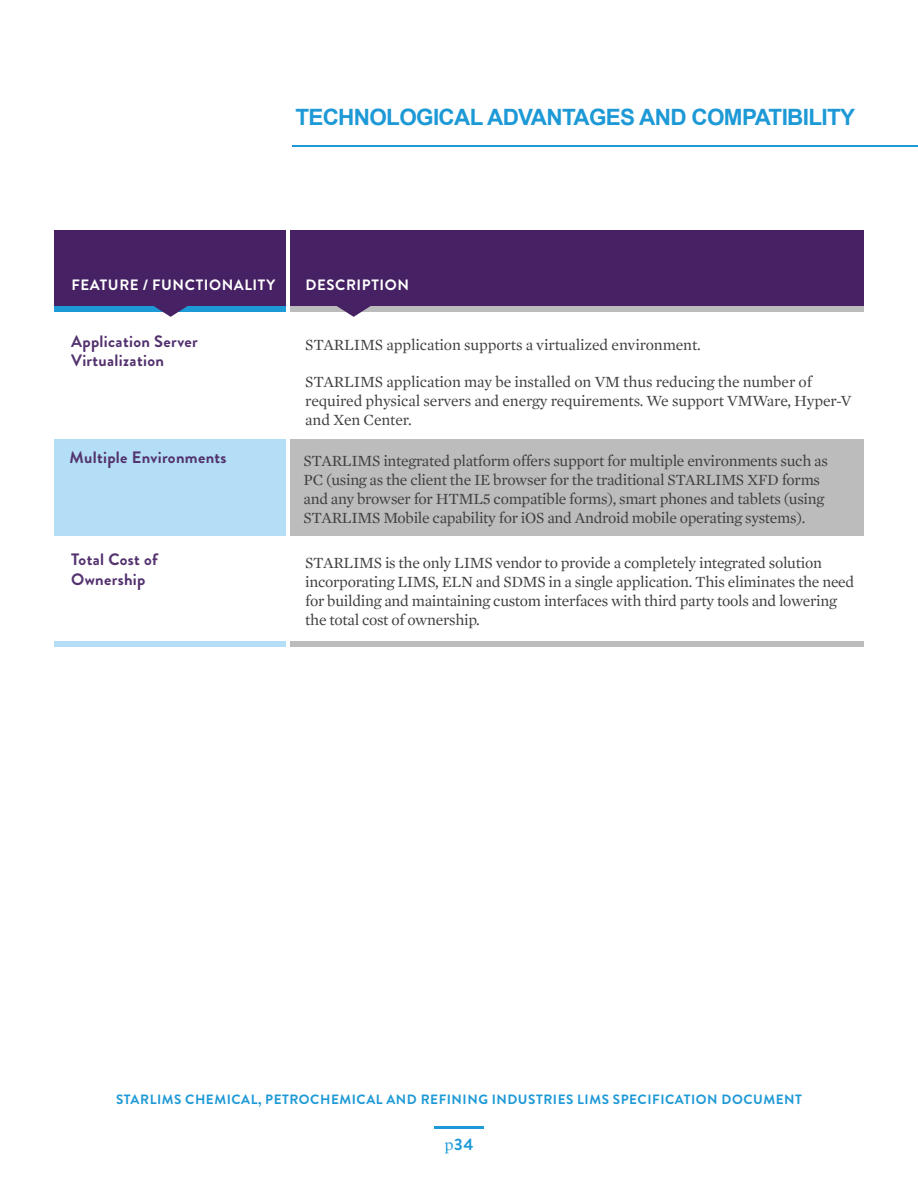
<style>
.page{position:relative;width:918px;height:1188px;background:#fff}
.page>*{position:absolute;margin:0;border:0;box-sizing:border-box;transform-origin:0 0}
.t1{font:700 22.5px "Arial";letter-spacing:-.03em;color:#1d99d6}
.t2{font:700 16.5px/19.8px "Brandon Grotesque";letter-spacing:.02em;color:#53326e}
.t3{font:700 16.5px "Brandon Grotesque";color:#1d99d6}
.t4{font:15.75px/18.9px "Mercury Text G1";letter-spacing:-.02em;color:#3e3e3f}
.t5{font:700 15px "Brandon Grotesque";letter-spacing:.04em;color:#fff}
.t6{font:700 13.5px "Brandon Grotesque";letter-spacing:.04em;color:#1d99d6}
.s1{font-family:"Mercury Text G1";font-weight:400}
</style>
<div class="page">
<hr style="left:434px;top:1126px;width:50px;height:3px;background:#1d99d6">
<div style="left:54px;top:440px;width:231px;height:96px;background:#b3def5"></div>
<div style="left:290px;top:440px;width:574px;height:96px;background:#bdbcbc"></div>
<div style="left:54px;top:641px;width:231px;height:6px;background:#b3def5"></div>
<div style="left:290px;top:641px;width:574px;height:6px;background:#bdbcbc"></div>
<div style="left:54px;top:236px;width:231px;height:76px;background:#1d99d6"></div>
<div style="left:290px;top:236px;width:574px;height:76px;background:#bdbcbc"></div>
<div style="left:290px;top:230px;width:574px;height:76px;background:#462264"></div>
<svg style="left:337px;top:306px;width:34px;height:11px"></svg>
<div style="left:54px;top:230px;width:231px;height:76px;background:#462264"></div>
<svg style="left:154px;top:306px;width:34px;height:11px"></svg>
<hr style="left:292px;top:145px;width:626px;height:1px;background:#1d99d6">
<h1 class="t1" style="left:295px;top:101px;width:561px">TECHNOLOGICAL ADVANTAGES AND COMPATIBILITY</h1>
<p class="t5" style="left:71px;top:274px;width:205px">FEATURE / FUNCTIONALITY</p>
<p class="t5" style="left:305px;top:274px;width:105px">DESCRIPTION</p>
<p class="t2" style="left:71px;top:331px;width:128px">Application Server<br>Virtualization</p>
<p class="t4" style="left:305px;top:335px;width:397px">STARLIMS application supports a virtualized environment.</p>
<p class="t4" style="left:305px;top:373px;width:548px">STARLIMS application may be installed on VM thus reducing the number of required physical servers and energy requirements. We support VMWare, Hyper-V and Xen Center.</p>
<p class="t2" style="left:70px;top:448px;width:159px">Multiple Environments</p>
<p class="t4" style="left:304px;top:452px;width:526px">STARLIMS integrated platform offers support for multiple environments such as PC (using as the client the IE browser for the traditional STARLIMS XFD forms and any browser for HTML5 compatible forms), smart phones and tablets (using STARLIMS Mobile capability for iOS and Android mobile operating systems).</p>
<p class="t2" style="left:71px;top:550px;width:88px">Total Cost of<br>Ownership</p>
<p class="t4" style="left:305px;top:553px;width:551px">STARLIMS is the only LIMS vendor to provide a completely integrated solution incorporating LIMS, ELN and SDMS in a single application. This eliminates the need for building and maintaining custom interfaces with third party tools and lowering the total cost of ownership.</p>
<p class="t6" style="left:116px;top:1090px;width:687px">STARLIMS CHEMICAL, PETROCHEMICAL AND REFINING INDUSTRIES LIMS SPECIFICATION DOCUMENT</p>
<p class="t3" style="left:444px;top:1133px;width:31px"><span class="s1">p</span>34</p>
</div>
